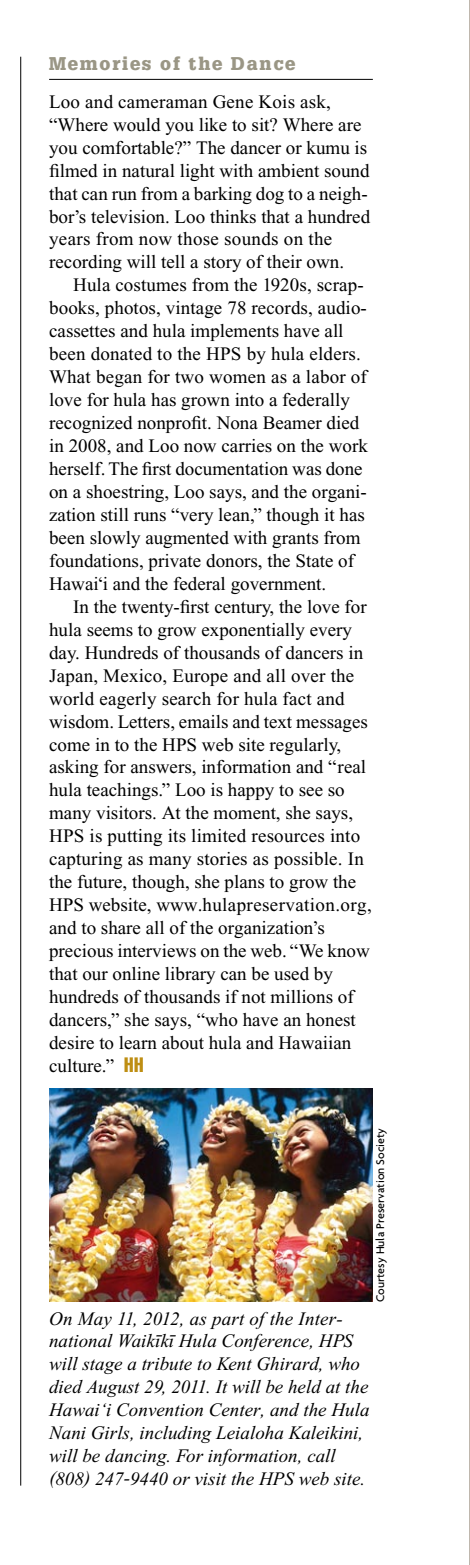
<style>
.page{position:relative;width:470px;height:1565px;background:#fff}
.page>*{position:absolute;margin:0;border:0;box-sizing:border-box;transform-origin:0 0}
.t1{font:19px "Hwn Times New Roman";color:#000}
.t2{font:italic 19px/23px "Hwn Times New Roman";color:#000}
.t3{font:19px "Hwn Times New Roman";letter-spacing:.02em;color:#000}
.t4{font:900 18px "Hwn Glypha";letter-spacing:.1em;color:#9a9685}
.t5{font:500 12px "Agenda";color:#000}
.s1{font-family:"Bureau Grotesque Three Seven";color:#be8e12}
</style>
<div class="page">
<hr style="left:469px;top:0;width:1px;height:1565px;background:#bfb7ad">
<img style="left:49px;top:1089px;width:323px;height:213px">
<hr style="left:49px;top:79px;width:323px;height:1px;background:#000">
<hr style="left:20px;top:57px;width:1px;height:1428px;background:#000">
<p class="t4" style="left:49px;top:53px;width:247px">Memories of the Dance</p>
<p class="t1" style="left:49px;top:91px;width:283px">Loo and cameraman Gene Kois ask,</p>
<p class="t1" style="left:49px;top:114px;width:313px">“Where would you like to sit? Where are</p>
<p class="t1" style="left:49px;top:137px;width:319px">you comfortable?” The dancer or kumu is</p>
<p class="t1" style="left:49px;top:160px;width:321px">filmed in natural light with ambient sound</p>
<p class="t1" style="left:49px;top:183px;width:320px">that can run from a barking dog to a neigh-</p>
<p class="t1" style="left:49px;top:206px;width:322px">bor’s television. Loo thinks that a hundred</p>
<p class="t1" style="left:49px;top:229px;width:284px">years from now those sounds on the</p>
<p class="t1" style="left:49px;top:252px;width:296px">recording will tell a story of their own.</p>
<p class="t1" style="left:73px;top:275px;width:292px">Hula costumes from the 1920s, scrap-</p>
<p class="t1" style="left:49px;top:298px;width:319px">books, photos, vintage 78 records, audio-</p>
<p class="t1" style="left:49px;top:321px;width:295px">cassettes and hula implements have all</p>
<p class="t1" style="left:49px;top:344px;width:313px">been donated to the HPS by hula elders.</p>
<p class="t1" style="left:49px;top:366px;width:319px">What began for two women as a labor of</p>
<p class="t1" style="left:49px;top:389px;width:302px">love for hula has grown into a federally</p>
<p class="t1" style="left:49px;top:412px;width:311px">recognized nonprofit. Nona Beamer died</p>
<p class="t1" style="left:49px;top:435px;width:320px">in 2008, and Loo now carries on the work</p>
<p class="t1" style="left:49px;top:458px;width:315px">herself. The first documentation was done</p>
<p class="t1" style="left:49px;top:481px;width:319px">on a shoestring, Loo says, and the organi-</p>
<p class="t1" style="left:49px;top:504px;width:317px">zation still runs “very lean,” though it has</p>
<p class="t1" style="left:49px;top:527px;width:312px">been slowly augmented with grants from</p>
<p class="t1" style="left:49px;top:550px;width:306px">foundations, private donors, the State of</p>
<p class="t1" style="left:49px;top:573px;width:278px">Hawai‘i and the federal government.</p>
<p class="t1" style="left:73px;top:596px;width:295px">In the twenty-first century, the love for</p>
<p class="t1" style="left:49px;top:619px;width:304px">hula seems to grow exponentially every</p>
<p class="t1" style="left:49px;top:642px;width:315px">day. Hundreds of thousands of dancers in</p>
<p class="t1" style="left:49px;top:665px;width:306px">Japan, Mexico, Europe and all over the</p>
<p class="t1" style="left:49px;top:688px;width:297px">world eagerly search for hula fact and</p>
<p class="t1" style="left:49px;top:711px;width:320px">wisdom. Letters, emails and text messages</p>
<p class="t1" style="left:49px;top:734px;width:293px">come in to the HPS web site regularly,</p>
<p class="t1" style="left:49px;top:757px;width:318px">asking for answers, information and “real</p>
<p class="t1" style="left:49px;top:780px;width:297px">hula teachings.” Loo is happy to see so</p>
<p class="t1" style="left:49px;top:803px;width:305px">many visitors. At the moment, she says,</p>
<p class="t1" style="left:49px;top:825px;width:312px">HPS is putting its limited resources into</p>
<p class="t1" style="left:49px;top:848px;width:316px">capturing as many stories as possible. In</p>
<p class="t1" style="left:49px;top:871px;width:308px">the future, though, she plans to grow the</p>
<p class="t3" style="left:49px;top:894px;width:324px">HPS website, www.hulapreservation.org,</p>
<p class="t1" style="left:49px;top:917px;width:277px">and to share all of the organization’s</p>
<p class="t1" style="left:49px;top:940px;width:322px">precious interviews on the web. “We know</p>
<p class="t1" style="left:49px;top:963px;width:285px">that our online library can be used by</p>
<p class="t1" style="left:49px;top:986px;width:305px">hundreds of thousands if not millions of</p>
<p class="t1" style="left:49px;top:1009px;width:308px">dancers,” she says, “who have an honest</p>
<p class="t1" style="left:49px;top:1032px;width:303px">desire to learn about hula and Hawaiian</p>
<p class="t1" style="left:49px;top:1055px;width:96px">culture.” <span class="s1">HH</span></p>
<p class="t5" style="left:372px;top:1302px;width:175px;rotate:-90deg">Courtesy Hula Preservation Society</p>
<p class="t2" style="left:49px;top:1307px;width:321px">On May 11, 2012, as part of the Inter&shy;national Waikïkï Hula Conference, HPS will stage a tribute to Kent Ghirard, who died August 29, 2011. It will be held at the Hawai‘i Convention Center, and the Hula Nani Girls, including Leialoha Kaleikini, will be dancing. For information, call (808) 247-9440 or visit the HPS web site.</p>
</div>
